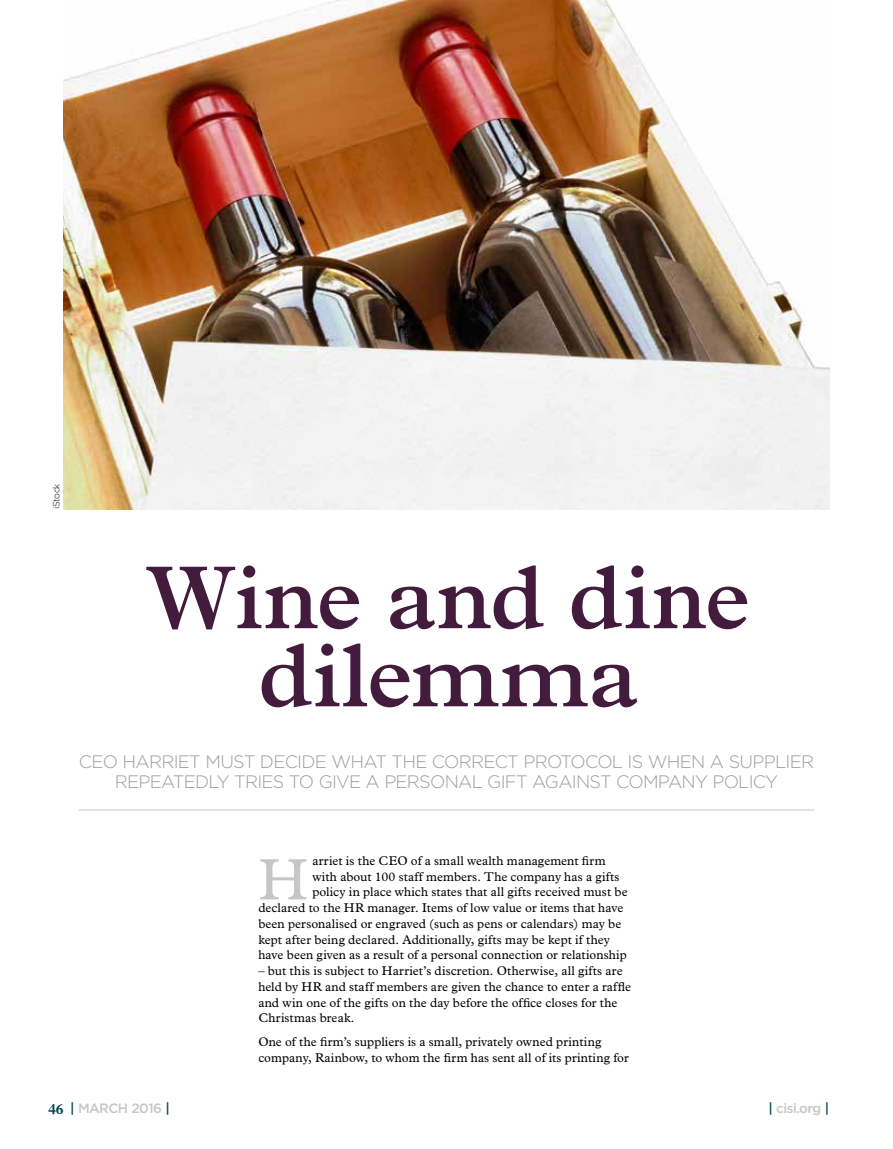
<style>
.page{position:relative;width:893px;height:1149px;background:#fff}
.page>*{position:absolute;margin:0;border:0;box-sizing:border-box;transform-origin:0 0}
.t1{font:600 90px/78px "Plantin";letter-spacing:.005em;color:#431c3d;text-align:center}
.t2{font:58.95px "Plantin";color:#c5c6c6}
.t3{font:300 18px/19.5px "Gotham";letter-spacing:-.04em;color:#9c9d9d;text-align:center}
.t4{font:500 13.5px "Gotham";letter-spacing:-.04em;color:#c5c6c6}
.t5{font:12.75px/15.8px "Plantin";letter-spacing:.01em;color:#000}
.t6{font:300 9px "Gotham";letter-spacing:-.04em;color:#000}
.s1{font-family:"Plantin";font-weight:700;font-size:15px;color:#004754}
.s2{color:#004754}
</style>
<div class="page">
<img style="left:64px;top:0;width:765px;height:509px">
<hr style="left:79px;top:809px;width:735px;height:1px;background:#c5c6c6">
<p class="t6" style="left:51px;top:509px;width:27px;rotate:-90deg">iStock</p>
<h1 class="t1" style="left:145px;top:558px;width:607px">Wine and dine dilemma</h1>
<h3 class="t3" style="left:79px;top:751px;width:737px">CEO HARRIET MUST DECIDE WHAT THE CORRECT PROTOCOL IS WHEN A SUPPLIER<br>REPEATEDLY TRIES TO GIVE A PERSONAL GIFT AGAINST COMPANY POLICY</h3>
<h2 class="t2" style="left:258px;top:845px;width:51px">H</h2>
<p class="t5" style="left:312px;top:852px;width:295px">arriet is the CEO of a small wealth management firm</p>
<p class="t5" style="left:312px;top:868px;width:309px">with about 100 staff members. The company has a gifts</p>
<p class="t5" style="left:312px;top:883px;width:317px">policy in place which states that all gifts received must be</p>
<p class="t5" style="left:258px;top:899px;width:367px">declared to the HR manager. Items of low value or items that have</p>
<p class="t5" style="left:258px;top:915px;width:364px">been personalised or engraved (such as pens or calendars) may be</p>
<p class="t5" style="left:258px;top:931px;width:353px">kept after being declared. Additionally, gifts may be kept if they</p>
<p class="t5" style="left:258px;top:946px;width:370px">have been given as a result of a personal connection or relationship</p>
<p class="t5" style="left:258px;top:962px;width:374px">– but this is subject to Harriet’s discretion. Otherwise, all gifts are held by HR and staff members are given the chance to enter a raffle and win one of the gifts on the day before the office closes for the Christmas break.</p>
<p class="t5" style="left:258px;top:1033px;width:372px">One of the firm’s suppliers is a small, privately owned printing company, Rainbow, to whom the firm has sent all of its printing for</p>
<p class="t4" style="left:48px;top:1100px;width:123px"><span class="s1">46</span> <span class="s2">|</span> MARCH 2016 <span class="s2">|</span></p>
<p class="t4" style="left:768px;top:1100px;width:62px"><span class="s2">|</span> cisi.org <span class="s2">|</span></p>
</div>
